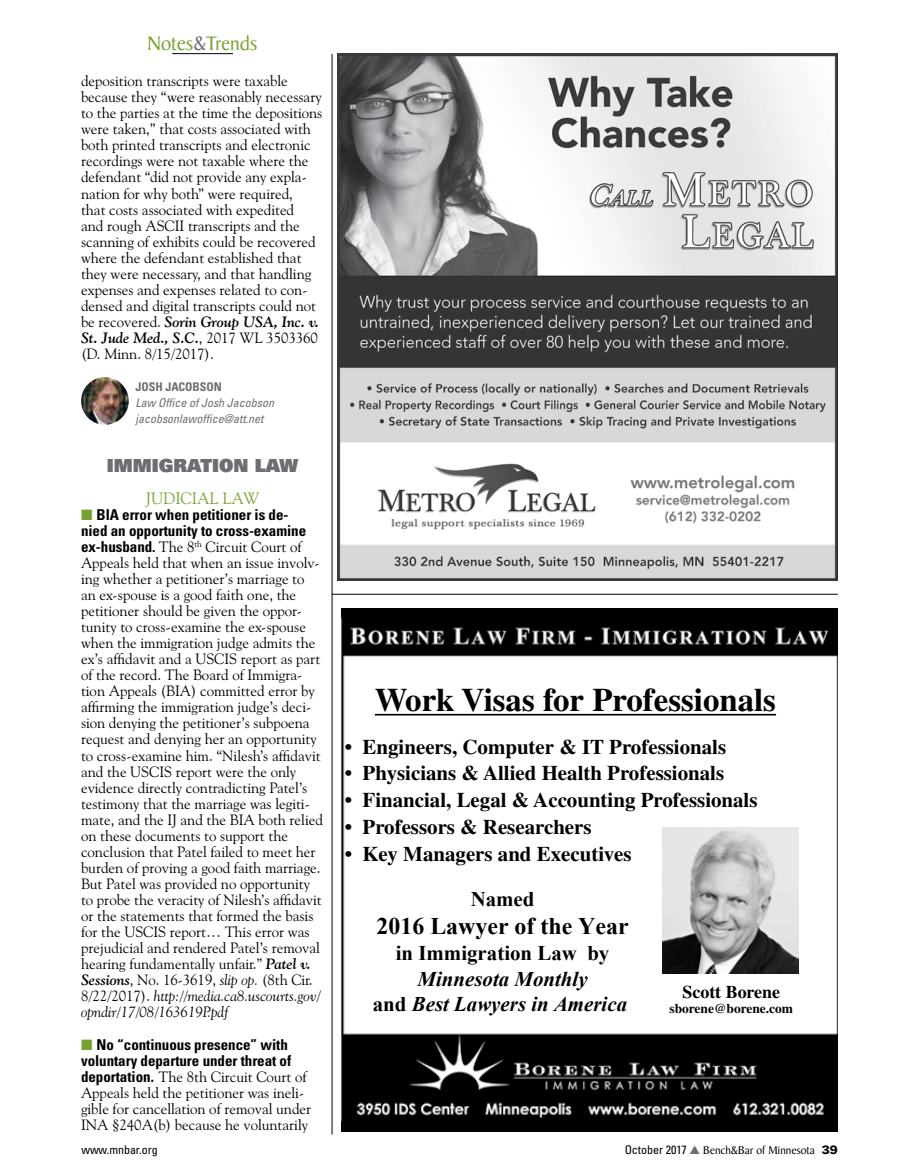
<style>
.page{position:relative;width:905px;height:1175px;background:#fff}
.page>*{position:absolute;margin:0;border:0;box-sizing:border-box;transform-origin:0 0}
.t1{font:700 32.85px "Times";color:#000}
.t2{font:700 23.85px "Times New Roman";color:#000}
.t3{font:21px "Baker Signet LT";letter-spacing:-.005em;color:#78a22f}
.t4{font:700 20.85px "Times";color:#000}
.t5{font:italic 700 20.85px/25.3px "Times New Roman";color:#000;text-align:center}
.t6{font:700 20.85px "Times New Roman";color:#000}
.t7{font:900 18px "Univers LT";color:#6d6e71}
.t8{font:700 17.85px "Times";color:#000}
.t9{font:16.5px "Goudy Old Style BT";letter-spacing:-.005em;color:#78a22f}
.t10{font:15px/16px "Goudy Old Style BT";letter-spacing:-.005em;color:#000}
.t11{font:700 condensed 15px/16px "Univers LT";letter-spacing:-.005em;color:#000}
.t12{font:700 13.5px "Times";color:#000}
.t13{font:italic condensed 12px/16px "Univers LT";letter-spacing:-.005em;color:#6d6e71}
.t14{font:12px "Baker Signet LT";letter-spacing:-.005em;color:#000}
.t15{font:condensed 12px "Univers LT";letter-spacing:-.005em;color:#000}
.t16{font:700 condensed 12px "Univers LT";letter-spacing:-.005em;color:#6d6e71}
.s1{color:#6d6e71}
.s2{font-weight:700;font-style:italic}
.s3{color:#78a22f}
.s4{font-family:"Univers LT";font-weight:700;font-stretch:condensed}
.s5{font-style:italic}
.s6{font-weight:700}
.s7{font-style:normal}
.s8{font-family:"Univers LT";font-stretch:condensed}
.s9{font-family:"Univers LT";font-weight:900}
</style>
<div class="page">
<hr style="left:172px;top:53px;width:61px;height:1px;background:#000">
<img style="left:341px;top:609px;width:496px;height:522px">
<hr style="left:375px;top:714px;width:401px;height:1px;background:#000">
<img style="left:663px;top:827px;width:135px;height:146px">
<hr style="left:332px;top:54px;width:1px;height:1080px;background:#000">
<hr style="left:332px;top:594px;width:505px;height:1px;background:#000">
<img style="left:81px;top:377px;width:48px;height:48px;border-radius:24px">
<img style="left:338px;top:54px;width:499px;height:526px">
<h3 class="t3" style="left:147px;top:30px;width:112px">Notes<span class="s1">&amp;</span>Trends</h3>
<p class="t10" style="left:81px;top:73px;width:243px">deposition transcripts were taxable because they “were reasonably necessary to the parties at the time the depositions were taken,” that costs associated with both printed transcripts and electronic recordings were not taxable where the defendant “did not provide any expla&shy;nation for why both” were required,<br>that costs associated with expedited<br>and rough ASCII transcripts and the scanning of exhibits could be recovered where the defendant established that they were necessary, and that handling expenses and expenses related to con&shy;densed and digital transcripts could not be recovered. <span class="s2">Sorin Group USA, Inc. v.<br>St. Jude Med., S.C.</span>, 2017 WL 3503360 (D. Minn. 8/15/2017).</p>
<p class="t16" style="left:135px;top:379px;width:88px">JOSH JACOBSON</p>
<p class="t13" style="left:135px;top:395px;width:140px">Law Office of Josh Jacobson jacobsonlawoffice@att.net</p>
<p class="t7" style="left:107px;top:453px;width:193px">IMMIGRATION LAW</p>
<p class="t9" style="left:146px;top:488px;width:115px">JUDICIAL LAW</p>
<p class="t11" style="left:81px;top:506px;width:227px"><span class="s3">■</span> BIA error when petitioner is de&shy;nied an opportunity to cross-examine</p>
<p class="t10" style="left:81px;top:538px;width:243px"><span class="s4">ex-husband.</span> The 8<sup>th</sup> Circuit Court of Appeals held that when an issue involv&shy;ing whether a petitioner’s marriage to an ex-spouse is a good faith one, the petitioner should be given the oppor&shy;tunity to cross-examine the ex-spouse when the immigration judge admits the ex’s affidavit and a USCIS report as part of the record. The Board of Immigra&shy;tion Appeals (BIA) committed error by affirming the immigration judge’s deci&shy;sion denying the petitioner’s subpoena request and denying her an opportunity to cross-examine him. “Nilesh’s affidavit and the USCIS report were the only evidence directly contradicting Patel’s testimony that the marriage was legiti&shy;mate, and the IJ and the BIA both relied on these documents to support the conclusion that Patel failed to meet her burden of proving a good faith marriage.<br>But Patel was provided no opportunity to probe the veracity of Nilesh’s affidavit or the statements that formed the basis for the USCIS report… This error was prejudicial and rendered Patel’s removal hearing fundamentally unfair.” <span class="s2">Patel v.<br>Sessions</span>, No. 16-3619, <span class="s5">slip op.</span> (8th Cir.<br>8/22/2017). <span class="s5">http://media.ca8.uscourts.gov/ opndir/17/08/163619P.pdf</span></p>
<p class="t11" style="left:81px;top:1036px;width:212px"><span class="s3">■</span> No “continuous presence” with voluntary departure under threat of</p>
<p class="t10" style="left:81px;top:1068px;width:232px"><span class="s4">deportation</span><span class="s6">.</span> The 8th Circuit Court of Appeals held the petitioner was ineli&shy;gible for cancellation of removal under INA §240A(b) because he voluntarily</p>
<h1 class="t1" style="left:375px;top:680px;width:402px">Work Visas for Professionals</h1>
<h3 class="t4" style="left:345px;top:734px;width:383px">• Engineers, Computer &amp; IT Professionals</h3>
<h3 class="t4" style="left:345px;top:761px;width:381px">• Physicians &amp; Allied Health Professionals</h3>
<h3 class="t4" style="left:345px;top:787px;width:414px">• Financial, Legal &amp; Accounting Professionals</h3>
<h3 class="t4" style="left:345px;top:814px;width:248px">• Professors &amp; Researchers</h3>
<h3 class="t4" style="left:345px;top:841px;width:288px">• Key Managers and Executives</h3>
<h3 class="t6" style="left:470px;top:883px;width:65px">Named</h3>
<h2 class="t2" style="left:376px;top:908px;width:253px">2016 Lawyer of the Year</h2>
<h3 class="t6" style="left:396px;top:938px;width:215px">in Immigration Law by</h3>
<h3 class="t5" style="left:373px;top:965px;width:256px">Minnesota Monthly<br><span class="s7">and</span> Best Lawyers in America</h3>
<p class="t8" style="left:682px;top:981px;width:99px">Scott Borene</p>
<p class="t12" style="left:669px;top:1000px;width:125px">sborene@borene.com</p>
<p class="t15" style="left:81px;top:1142px;width:78px">www.mnbar.org</p>
<p class="t14" style="left:624px;top:1143px;width:214px"><span class="s8">October 2017</span> <span class="s1">▲</span> Bench&amp;Bar of Minnesota <span class="s9">39</span></p>
</div>
